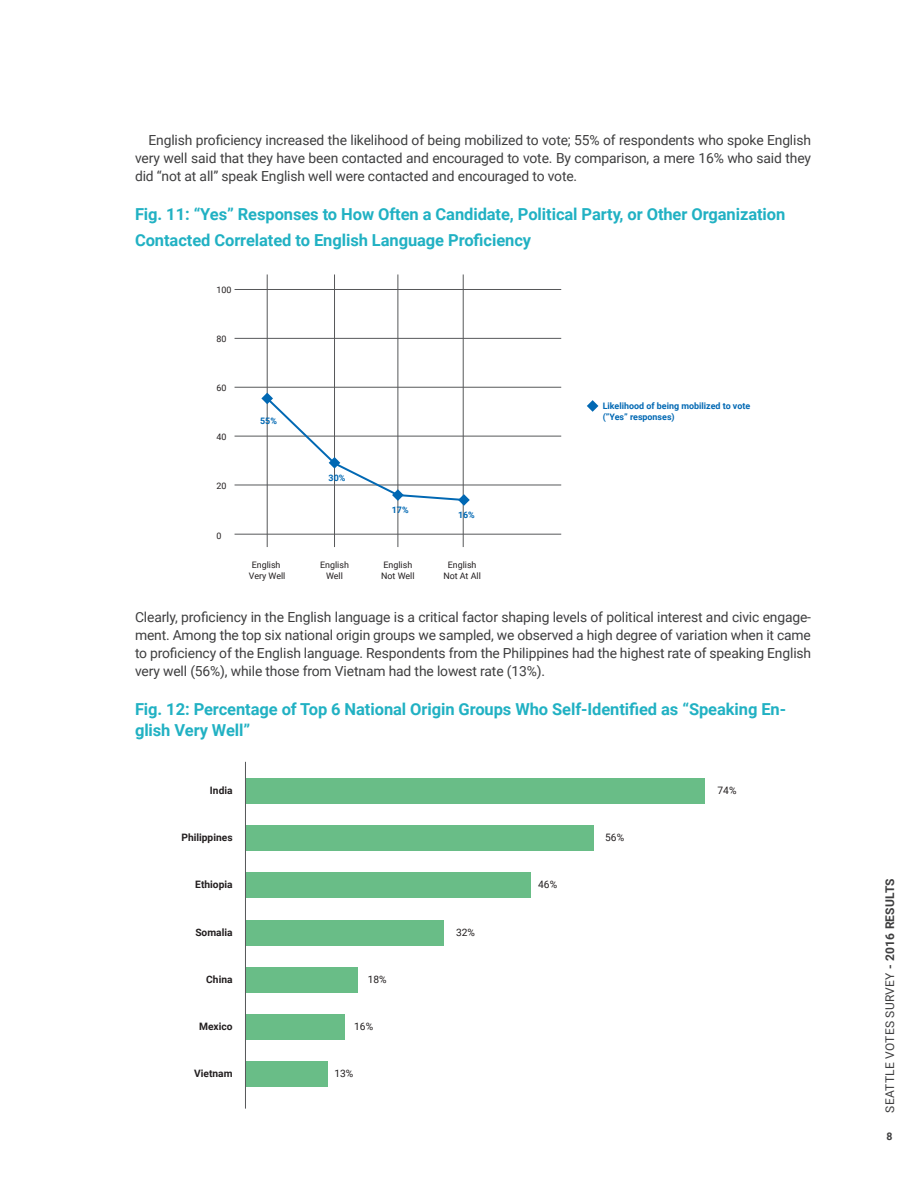
<style>
.page{position:relative;width:918px;height:1188px;background:#fff}
.page>*{position:absolute;margin:0;border:0;box-sizing:border-box;transform-origin:0 0}
.t1{font:700 16.5px/25.5px "Roboto";letter-spacing:-.005em;color:#21b1c3}
.t2{font:13.8px/18px "Roboto";letter-spacing:-.01em;color:#3e3e3f;text-align:justify}
.t3{font:12px "Roboto";letter-spacing:.02em;color:#3e3e3f}
.t4{font:700 10.5px "Roboto";color:#3e3e3f}
.t5{font:700 10.2px "Roboto";color:#231f20}
.t6{font:10.2px "Roboto";color:#231f20}
.t7{font:8.85px/10.6px "Roboto";color:#231f20;text-align:center}
.t8{font:700 8.85px/10.6px "Roboto";color:#0168b3}
.s1{font-weight:700}
</style>
<div class="page">
<hr style="left:235px;top:485px;width:326px;height:1px;background:#57585a">
<hr style="left:235px;top:534px;width:326px;height:1px;background:#57585a">
<hr style="left:235px;top:436px;width:326px;height:1px;background:#57585a">
<hr style="left:235px;top:387px;width:326px;height:1px;background:#57585a">
<hr style="left:235px;top:338px;width:326px;height:1px;background:#57585a">
<hr style="left:235px;top:289px;width:326px;height:1px;background:#57585a">
<hr style="left:267px;top:274px;width:1px;height:273px;background:#57585a">
<hr style="left:334px;top:274px;width:1px;height:273px;background:#57585a">
<hr style="left:398px;top:274px;width:1px;height:273px;background:#57585a">
<hr style="left:463px;top:274px;width:1px;height:273px;background:#57585a">
<svg style="left:587px;top:400px;width:11px;height:12px"></svg>
<svg style="left:261px;top:393px;width:209px;height:113px"></svg>
<div style="left:245px;top:778px;width:460px;height:26px;background:#69bd87"></div>
<div style="left:245px;top:825px;width:349px;height:26px;background:#69bd87"></div>
<div style="left:245px;top:872px;width:286px;height:26px;background:#69bd87"></div>
<div style="left:245px;top:920px;width:199px;height:25px;background:#69bd87"></div>
<div style="left:245px;top:967px;width:113px;height:26px;background:#69bd87"></div>
<div style="left:245px;top:1014px;width:100px;height:26px;background:#69bd87"></div>
<div style="left:245px;top:1061px;width:83px;height:26px;background:#69bd87"></div>
<hr style="left:245px;top:762px;width:1px;height:347px;background:#57585a">
<p class="t2" style="left:135px;top:131px;width:678px;text-indent:14px">English proficiency increased the likelihood of being mobilized to vote; 55% of respondents who spoke English very well said that they have been contacted and encouraged to vote. By comparison, a mere 16% who said they did “not at all” speak English well were contacted and encouraged to vote.</p>
<p class="t1" style="left:135px;top:201px;width:652px">Fig. 11: “Yes” Responses to How Often a Candidate, Political Party, or Other Organization<br>Contacted Correlated to English Language Proficiency</p>
<p class="t7" style="left:217px;top:284px;width:17px">100</p>
<p class="t7" style="left:217px;top:333px;width:12px">80</p>
<p class="t7" style="left:217px;top:382px;width:12px">60</p>
<p class="t7" style="left:217px;top:431px;width:12px">40</p>
<p class="t7" style="left:217px;top:480px;width:12px">20</p>
<p class="t7" style="left:217px;top:530px;width:7px">0</p>
<p class="t8" style="left:260px;top:415px;width:18px">55%</p>
<p class="t8" style="left:329px;top:472px;width:18px">30%</p>
<p class="t8" style="left:392px;top:504px;width:18px">17%</p>
<p class="t8" style="left:458px;top:509px;width:18px">16%</p>
<p class="t7" style="left:249px;top:559px;width:38px">English<br>Very Well</p>
<p class="t7" style="left:320px;top:559px;width:30px">English<br>Well</p>
<p class="t7" style="left:381px;top:559px;width:35px;text-align:left">English<br>Not Well</p>
<p class="t7" style="left:443px;top:559px;width:39px">English<br>Not At All</p>
<p class="t8" style="left:603px;top:400px;width:149px">Likelihood of being mobilized to vote (”Yes” responses)</p>
<p class="t2" style="left:135px;top:607px;width:678px">Clearly, proficiency in the English language is a critical factor shaping levels of political interest and civic engage&shy;ment. Among the top six national origin groups we sampled, we observed a high degree of variation when it came to proficiency of the English language. Respondents from the Philippines had the highest rate of speaking English very well (56%), while those from Vietnam had the lowest rate (13%).</p>
<p class="t1" style="left:135px;top:698px;width:653px;line-height:21px">Fig. 12: Percentage of Top 6 National Origin Groups Who Self-Identified as “Speaking En&shy;glish Very Well”</p>
<p class="t5" style="left:210px;top:783px;width:24px">India</p>
<p class="t6" style="left:718px;top:783px;width:20px">74%</p>
<p class="t5" style="left:181px;top:830px;width:53px">Philippines</p>
<p class="t6" style="left:605px;top:830px;width:20px">56%</p>
<p class="t5" style="left:195px;top:878px;width:39px">Ethiopia</p>
<p class="t6" style="left:538px;top:878px;width:20px">46%</p>
<p class="t5" style="left:195px;top:925px;width:39px">Somalia</p>
<p class="t6" style="left:456px;top:925px;width:20px">32%</p>
<p class="t5" style="left:206px;top:972px;width:28px">China</p>
<p class="t6" style="left:368px;top:972px;width:20px">18%</p>
<p class="t5" style="left:199px;top:1019px;width:35px">Mexico</p>
<p class="t6" style="left:354px;top:1019px;width:20px">16%</p>
<p class="t5" style="left:194px;top:1066px;width:40px">Vietnam</p>
<p class="t6" style="left:334px;top:1066px;width:20px">13%</p>
<p class="t3" style="left:881px;top:1113px;width:236px;rotate:-90deg">SEATTLE VOTES SURVEY <span class="s1">- 2016 RESULTS</span></p>
<p class="t4" style="left:887px;top:1129px;width:8px">8</p>
</div>
